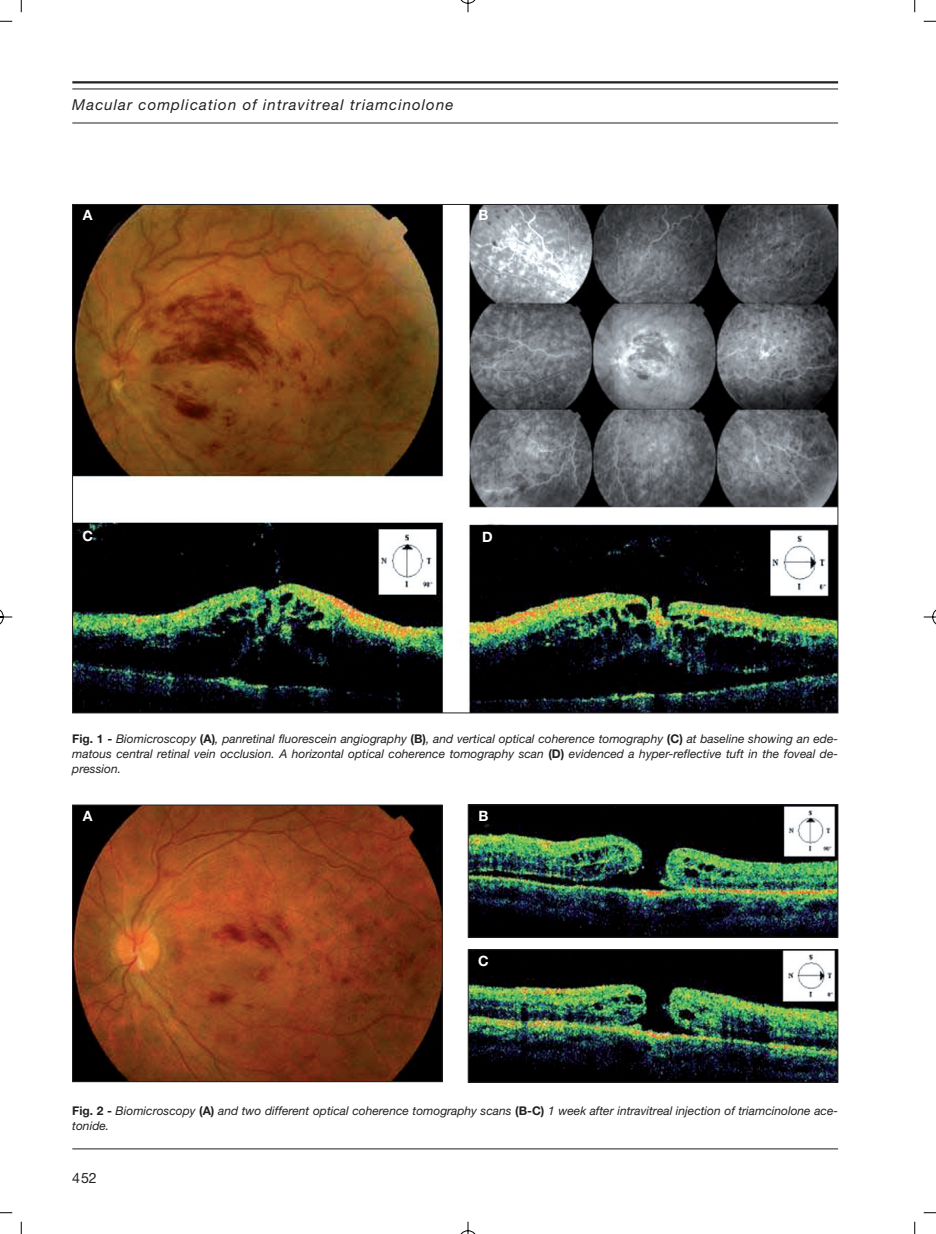
<style>
.page{position:relative;width:936px;height:1234px;background:#fff}
.page>*{position:absolute;margin:0;border:0;box-sizing:border-box;transform-origin:0 0}
.t1{font:italic 15px "Helvetica Neue";letter-spacing:.07em;color:#231f20}
.t2{font:700 14.25px "Helvetica Neue";color:#fff}
.t3{font:14.25px "Helvetica Neue";color:#231f20}
.t4{font:italic 12px/15px "Helvetica Neue";color:#231f20;text-align:justify}
.s1{font-weight:700;font-style:normal}
</style>
<div class="page">
<img style="left:0;top:0;width:935px;height:1233px">
<p class="t1" style="left:72px;top:99px;width:382px">Macular complication of intravitreal triamcinolone</p>
<p class="t2" style="left:83px;top:210px;width:11px">A</p>
<p class="t2" style="left:478px;top:210px;width:12px">B</p>
<p class="t2" style="left:82px;top:530px;width:12px">C</p>
<p class="t2" style="left:482px;top:532px;width:12px">D</p>
<p class="t4" style="left:72px;top:732px;width:767px"><span class="s1">Fig. 1 -</span> Biomicroscopy <span class="s1">(A)</span>, panretinal fluorescein angiography <span class="s1">(B)</span>, and vertical optical coherence tomography <span class="s1">(C)</span> at baseline showing an ede&shy;matous central retinal vein occlusion. A horizontal optical coherence tomography scan <span class="s1">(D)</span> evidenced a hyper-reflective tuft in the foveal de&shy;pression.</p>
<p class="t2" style="left:83px;top:810px;width:11px">A</p>
<p class="t2" style="left:478px;top:810px;width:12px">B</p>
<p class="t2" style="left:478px;top:955px;width:12px">C</p>
<p class="t4" style="left:72px;top:1103px;width:767px"><span class="s1">Fig. 2 -</span> Biomicroscopy <span class="s1">(A)</span> and two different optical coherence tomography scans <span class="s1">(B-C)</span> 1 week after intravitreal injection of triamcinolone ace&shy;tonide.</p>
<p class="t3" style="left:72px;top:1172px;width:26px">452</p>
</div>
